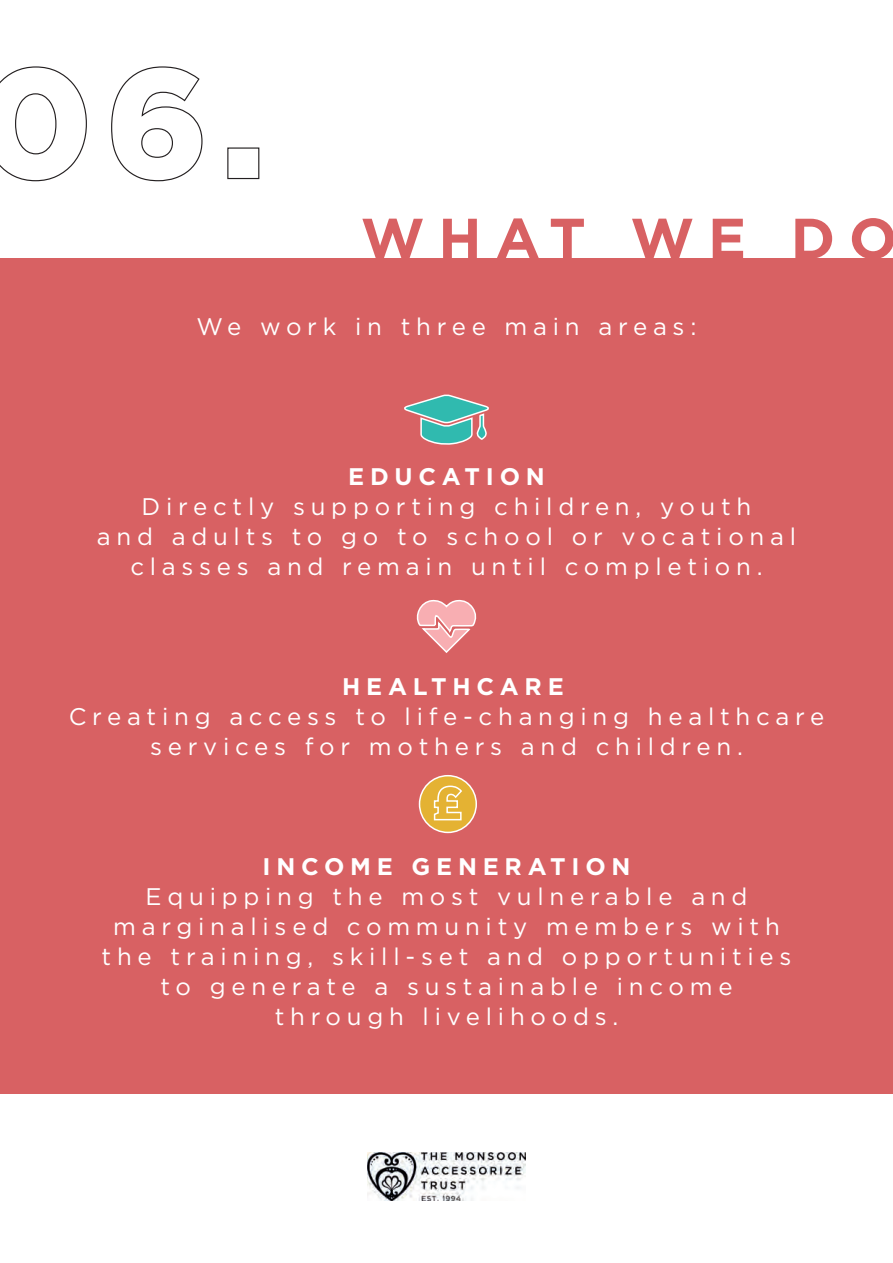
<style>
.page{position:relative;width:893px;height:1263px;background:#fff}
.page>*{position:absolute;margin:0;border:0;box-sizing:border-box;transform-origin:0 0}
.t1{font:700 57px "Gotham";letter-spacing:.24em;color:#d86163}
.t2{font:24px/30px "Gotham";letter-spacing:.24em;color:#fff;text-align:center}
.t3{font:700 24px "Gotham";letter-spacing:.24em;color:#fff}
</style>
<div class="page">
<div style="left:0;top:258px;width:893px;height:835px;background:#d86163"></div>
<img style="left:368px;top:1152px;width:157px;height:48px">
<svg style="left:0;top:66px;width:87px;height:116px"></svg>
<svg style="left:111px;top:66px;width:92px;height:116px"></svg>
<div style="left:227px;top:147px;width:32px;height:32px;border:1px solid #231f20"></div>
<svg style="left:416px;top:599px;width:61px;height:54px"></svg>
<svg style="left:404px;top:394px;width:85px;height:51px"></svg>
<div style="left:419px;top:776px;width:57px;height:56px;background:#e4b233;border-radius:50%"></div>
<div style="left:419px;top:775px;width:58px;height:58px;border:2px solid #fff;border-radius:50%"></div>
<svg style="left:433px;top:785px;width:29px;height:36px"></svg>
<h1 class="t1" style="left:361px;top:205px;width:538px">WHAT WE DO</h1>
<p class="t2" style="left:196px;top:311px;width:501px">We work in three main areas:</p>
<p class="t3" style="left:348px;top:462px;width:198px">EDUCATION</p>
<p class="t2" style="left:97px;top:491px;width:701px">Directly supporting children, youth<br>and adults to go to school or vocational classes and remain until completion.</p>
<p class="t3" style="left:342px;top:672px;width:223px">HEALTHCARE</p>
<p class="t2" style="left:69px;top:701px;width:757px">Creating access to life-changing healthcare services for mothers and children.</p>
<p class="t3" style="left:262px;top:852px;width:369px">INCOME GENERATION</p>
<p class="t2" style="left:102px;top:881px;width:691px">Equipping the most vulnerable and marginalised community members with the training, skill-set and opportunities to generate a sustainable income through livelihoods.</p>
</div>
